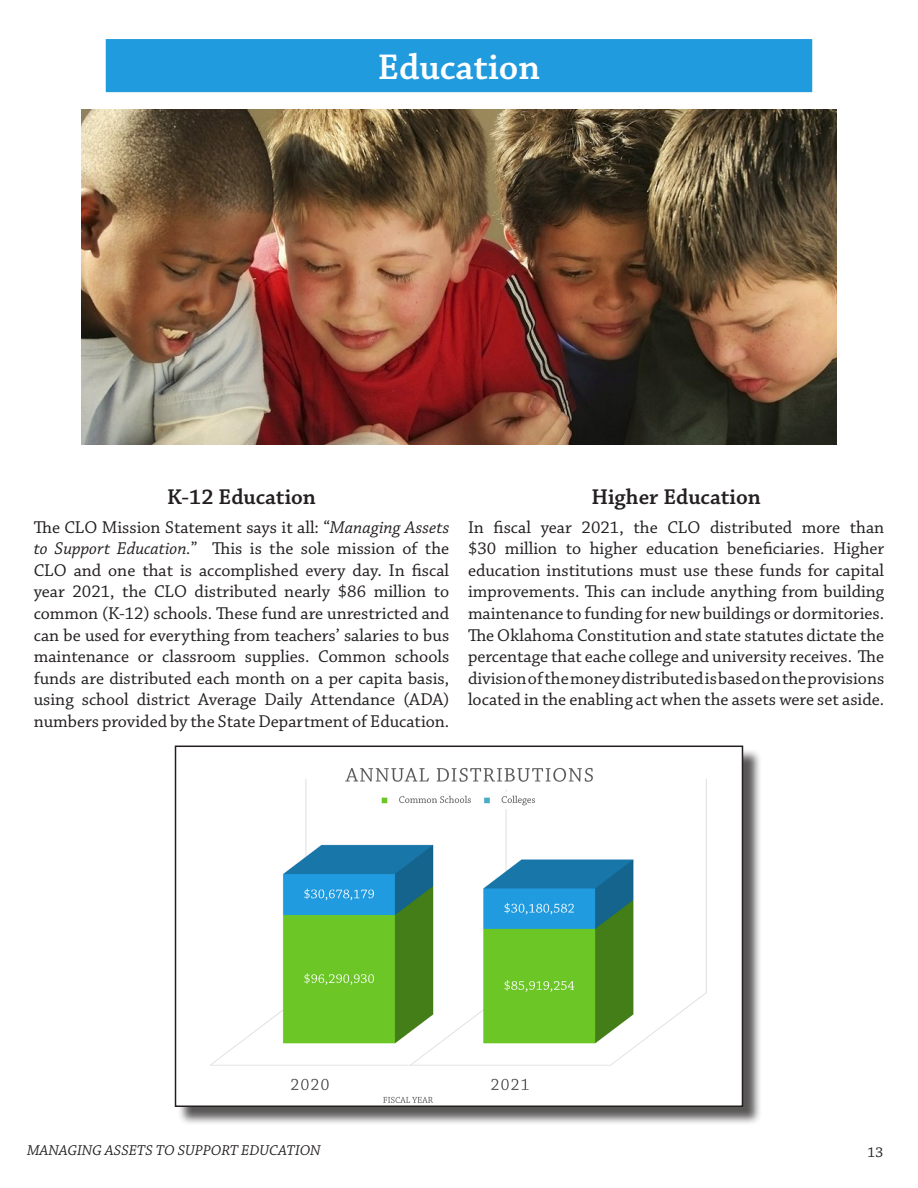
<style>
.page{position:relative;width:918px;height:1188px;background:#fff}
.page>*{position:absolute;margin:0;border:0;box-sizing:border-box;transform-origin:0 0}
.t1{font:600 37.5px "Chaparral Pro";color:#fff}
.Paragraph_Header_1{font:600 22.5px "Chaparral Pro";color:#231f20}
.Body_Text{font:18px/21.6px "Chaparral Pro";color:#231f20;text-align:justify}
.t2{font:italic 15px "Chaparral Pro";color:#231f20}
.t3{font:15px "Chaparral Pro";color:#231f20}
.s1{font-style:italic}
</style>
<div class="page">
<div style="left:108px;top:41px;width:702px;height:49px;background:#209bde"></div>
<div style="left:106px;top:39px;width:706px;height:53px;border:4px solid #209bde"></div>
<img style="left:81px;top:109px;width:756px;height:336px">
<div style="left:177px;top:748px;width:585px;height:378px;background:#231f20;opacity:.75"></div>
<img style="left:178px;top:749px;width:562px;height:355px">
<div style="left:175px;top:746px;width:568px;height:361px;border:2px solid #231f20"></div>
<p class="t1" style="left:378px;top:46px;width:164px">Education</p>
<p class="Paragraph_Header_1" style="left:167px;top:484px;width:150px">K-12 Education</p>
<p class="Body_Text" style="left:34px;top:517px;width:417px">The CLO Mission Statement says it all: “<span class="s1">Managing Assets to Support Education.</span>” This is the sole mission of the CLO and one that is accomplished every day. In fiscal year 2021, the CLO distributed nearly $86 million to common (K-12) schools. These fund are unrestricted and can be used for everything from teachers’ salaries to bus maintenance or classroom supplies. Common schools funds are distributed each month on a per capita basis, using school district Average Daily Attendance (ADA) numbers provided by the State Department of Education.</p>
<p class="Paragraph_Header_1" style="left:591px;top:484px;width:171px">Higher Education</p>
<p class="Body_Text" style="left:468px;top:517px;width:418px">In fiscal year 2021, the CLO distributed more than $30 million to higher education beneficiaries. Higher education institutions must use these funds for capital improvements. This can include anything from building maintenance to funding for new buildings or dormitories.<br>The Oklahoma Constitution and state statutes dictate the percentage that eache college and university receives. The division of the money distributed is based on the provisions located in the enabling act when the assets were set aside.</p>
<p class="t2" style="left:27px;top:1142px;width:295px">MANAGING ASSETS TO SUPPORT EDUCATION</p>
<p class="t3" style="left:867px;top:1144px;width:17px">13</p>
</div>
